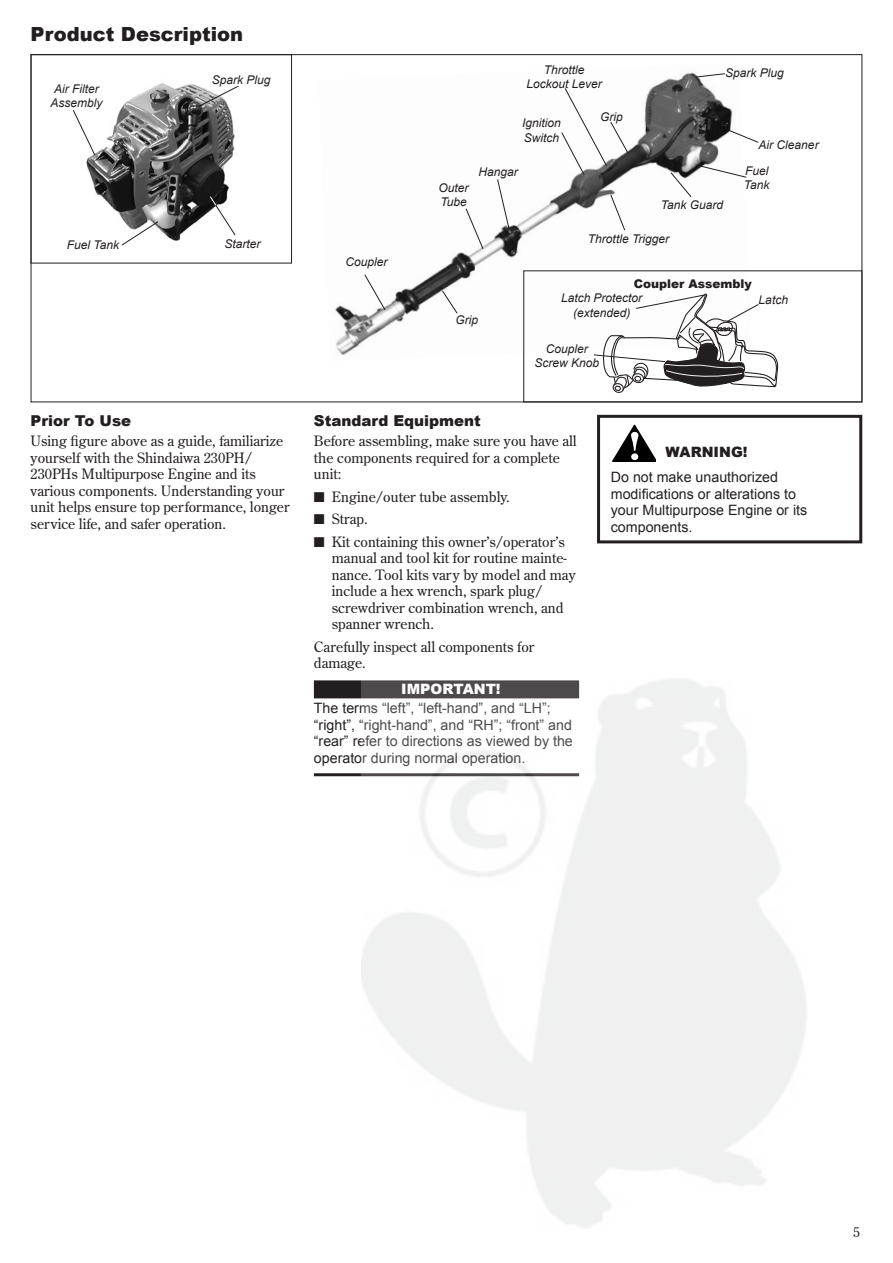
<style>
.page{position:relative;width:893px;height:1263px;background:#fff}
.page>*{position:absolute;margin:0;border:0;box-sizing:border-box;transform-origin:0 0}
.t1{font:900 19.5px "Arial";color:#231f20}
.t2{font:900 15px "Arial";color:#231f20}
.t3{font:14.25px/16.5px "Century Old Style Std";color:#231f20}
.t4{font:14.25px/16.5px "Arial";color:#231f20}
.t5{font:900 14.25px "Arial";color:#fff}
.t6{font:900 14.25px "Arial";color:#231f20}
.t7{font:13.5px "Century Old Style Std";color:#231f20}
.t8{font:italic 12px/14.2px "Arial";color:#231f20;text-align:center}
.t9{font:900 12px "Arial";color:#231f20}
</style>
<div class="page">
<img style="left:86px;top:83px;width:149px;height:158px">
<img style="left:335px;top:72px;width:398px;height:284px">
<div style="left:523px;top:270px;width:339px;height:132px;border:1px solid #231f20"></div>
<div style="left:314px;top:680px;width:265px;height:18px;background:#231f20"></div>
<hr style="left:314px;top:773px;width:265px;height:3px;background:#231f20">
<div style="left:597px;top:415px;width:265px;height:128px;border:3px solid #231f20"></div>
<svg style="left:612px;top:425px;width:44px;height:36px"></svg>
<svg style="left:73px;top:109px;width:23px;height:47px"></svg>
<svg style="left:198px;top:85px;width:41px;height:22px"></svg>
<svg style="left:121px;top:221px;width:38px;height:25px"></svg>
<svg style="left:364px;top:274px;width:22px;height:37px"></svg>
<svg style="left:441px;top:290px;width:17px;height:24px"></svg>
<svg style="left:465px;top:208px;width:19px;height:42px"></svg>
<svg style="left:497px;top:179px;width:13px;height:50px"></svg>
<svg style="left:561px;top:87px;width:68px;height:89px"></svg>
<svg style="left:695px;top:73px;width:31px;height:5px"></svg>
<svg style="left:728px;top:129px;width:31px;height:14px"></svg>
<svg style="left:670px;top:164px;width:77px;height:34px"></svg>
<svg style="left:610px;top:194px;width:16px;height:37px"></svg>
<svg style="left:593px;top:291px;width:186px;height:102px"></svg>
<svg style="left:209px;top:196px;width:27px;height:40px"></svg>
<img style="left:361px;top:678px;width:445px;height:551px">
<h1 class="t1" style="left:31px;top:20px;width:214px">Product Description</h1>
<p class="t8" style="left:51px;top:82px;width:54px">Air Filter<br>Assembly</p>
<p class="t8" style="left:67px;top:238px;width:54px">Fuel Tank</p>
<p class="t2" style="left:31px;top:409px;width:102px">Prior To Use</p>
<p class="t8" style="left:212px;top:72px;width:60px">Spark Plug</p>
<p class="t8" style="left:224px;top:236px;width:38px">Starter</p>
<p class="t3" style="left:31px;top:433px;width:261px">Using figure above as a guide, familiarize yourself with the Shindaiwa 230PH/ 230PHs Multipurpose Engine and its various components. Understanding your unit helps ensure top performance, longer service life, and safer operation.</p>
<p class="t8" style="left:345px;top:255px;width:44px">Coupler</p>
<p class="t8" style="left:526px;top:63px;width:77px">Throttle<br>Lockout Lever</p>
<p class="t8" style="left:600px;top:110px;width:24px">Grip</p>
<p class="t8" style="left:522px;top:116px;width:40px;text-align:left">Ignition<br>Switch</p>
<p class="t8" style="left:439px;top:180px;width:32px;text-align:left">Outer<br>Tube</p>
<p class="t8" style="left:478px;top:165px;width:41px">Hangar</p>
<p class="t8" style="left:725px;top:66px;width:60px">Spark Plug</p>
<p class="t8" style="left:661px;top:198px;width:64px">Tank Guard</p>
<p class="t8" style="left:745px;top:132px;width:75px;line-height:25.8px;text-align:left;text-indent:14px">Air Cleaner<br>Fuel</p>
<p class="t8" style="left:744px;top:178px;width:27px">Tank</p>
<p class="t8" style="left:588px;top:232px;width:83px">Throttle Trigger</p>
<p class="t9" style="left:634px;top:275px;width:120px">Coupler Assembly</p>
<p class="t8" style="left:456px;top:313px;width:24px">Grip</p>
<p class="t8" style="left:561px;top:291px;width:83px">Latch Protector</p>
<p class="t8" style="left:759px;top:292px;width:31px">Latch</p>
<p class="t8" style="left:573px;top:305px;width:59px">(extended)</p>
<p class="t8" style="left:535px;top:342px;width:66px">Coupler<br>Screw Knob</p>
<p class="t2" style="left:314px;top:409px;width:169px">Standard Equipment</p>
<p class="t3" style="left:314px;top:433px;width:264px">Before assembling, make sure you have all the components required for a complete unit:</p>
<p class="t3" style="left:314px;top:488px;width:197px">■ Engine/outer tube assembly.</p>
<p class="t3" style="left:314px;top:511px;width:55px">■ Strap.</p>
<p class="t3" style="left:332px;top:533px;width:245px;text-indent:-18px">■ Kit containing this owner’s/operator’s manual and tool kit for routine mainte&shy;nance. Tool kits vary by model and may include a hex wrench, spark plug/ screwdriver combination wrench, and spanner wrench.</p>
<p class="t3" style="left:314px;top:638px;width:222px">Carefully inspect all components for damage.</p>
<p class="t5" style="left:401px;top:678px;width:101px">IMPORTANT!</p>
<p class="t4" style="left:314px;top:700px;width:260px">The terms “left”, “left-hand”, and “LH”; “right”, “right-hand”, and “RH”; “front” and “rear” refer to directions as viewed by the operator during normal operation.</p>
<p class="t6" style="left:665px;top:441px;width:84px">WARNING!</p>
<p class="t4" style="left:611px;top:469px;width:198px">Do not make unauthorized modifications or alterations to your Multipurpose Engine or its components.</p>
<p class="t7" style="left:853px;top:1223px;width:8px">5</p>
</div>
